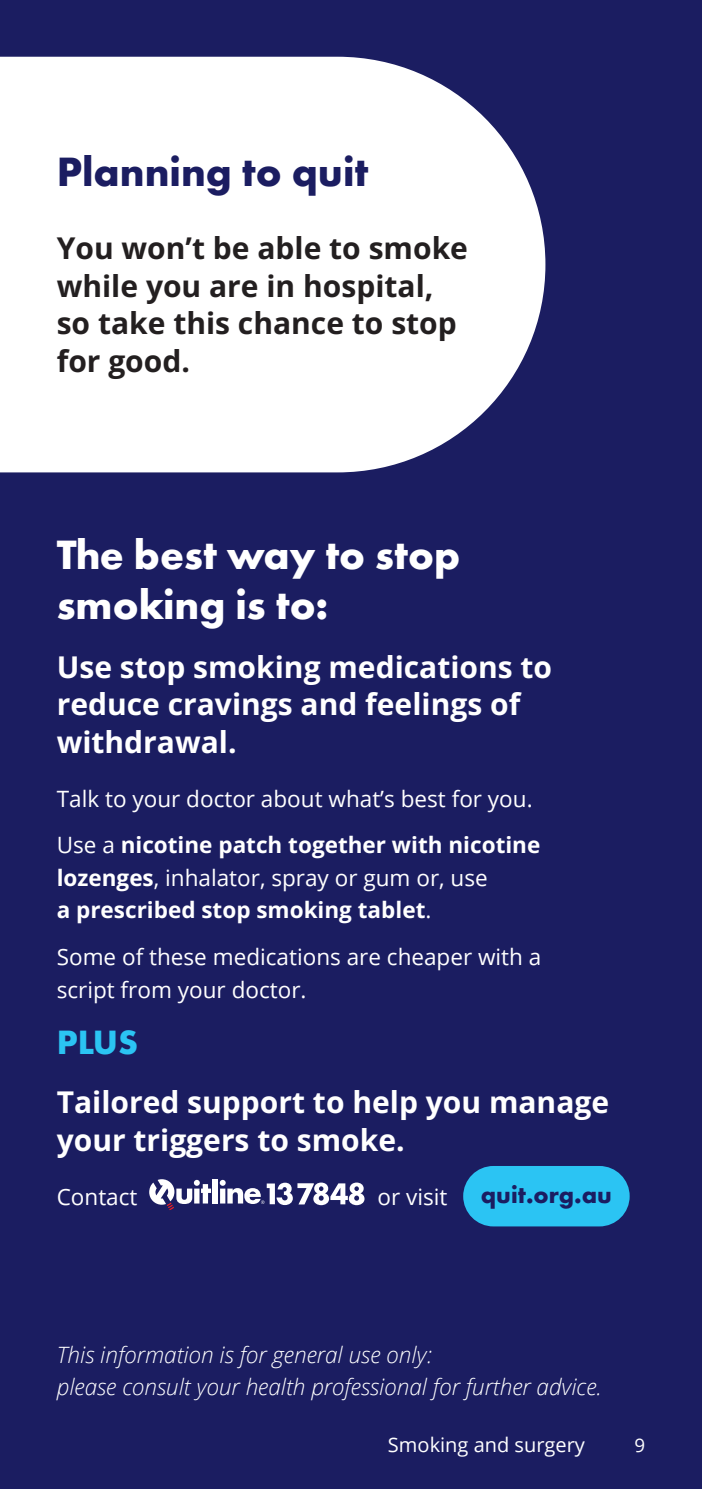
<style>
.page{position:relative;width:702px;height:1489px;background:#fff}
.page>*{position:absolute;margin:0;border:0;box-sizing:border-box;transform-origin:0 0}
.t1{font:700 42.5px/50px "Futura PT";color:#fff}
.t2{font:700 42.5px "Futura PT";color:#1b1d61}
.Pull_out_quote{font:700 35px "Futura PT";color:#2bc4f3}
.t3{font:700 30px/37.5px "Open Sans";color:#fff}
.t4{font:700 30px/37.5px "Open Sans";color:#231f20}
.Capsule_Light_Blue{font:700 25px "Futura PT";color:#1b1d61}
.Body{font:22.5px/32.5px "Open Sans";color:#fff}
.Body-2{font:700 22.5px/32.5px "Open Sans";color:#fff}
.Body-3{font:italic 300 22.5px/32.5px "Open Sans";color:#fff}
.t5{font:20px "Open Sans";color:#fff}
.Body-4{font:18.75px "Open Sans";color:#fff}
.s1{font-weight:400}
</style>
<div class="page">
<div style="left:0;top:0;width:702px;height:1488px;background:#1b1d61"></div>
<svg style="left:0;top:57px;width:545px;height:415px;background:#ececf2"></svg>
<div style="left:213px;top:1179px;width:5px;height:24px;background:#fff"></div>
<svg style="left:220px;top:1179px;width:144px;height:26px"></svg>
<svg style="left:149px;top:1179px;width:62px;height:31px"></svg>
<div style="left:463px;top:1165px;width:166px;height:61px;background:#2bc4f3;border-radius:30px"></div>
<h1 class="t2" style="left:57px;top:145px;width:313px">Planning to quit</h1>
<h2 class="t4" style="left:57px;top:229px;width:413px">You won’t be able to smoke while you are in hospital, so take this chance to stop for good.</h2>
<h1 class="t1" style="left:57px;top:529px;width:405px">The best way to stop smoking is to:</h1>
<h2 class="t3" style="left:57px;top:647px;width:497px">Use stop smoking medications to reduce cravings and feelings of withdrawal.</h2>
<p class="Body" style="left:57px;top:781px;width:477px">Talk to your doctor about what’s best for you.</p>
<p class="Body-2" style="left:57px;top:828px;width:485px"><span class="s1">Use a</span> nicotine patch together with nicotine lozenges<span class="s1">, inhalator, spray or gum or, use<br></span>a prescribed stop smoking tablet<span class="s1">.</span></p>
<p class="Body" style="left:57px;top:940px;width:486px">Some of these medications are cheaper with a script from your doctor.</p>
<p class="Pull_out_quote" style="left:57px;top:1020px;width:83px">PLUS</p>
<h2 class="t3" style="left:57px;top:1082px;width:554px">Tailored support to help you manage your triggers to smoke.</h2>
<p class="Body" style="left:57px;top:1179px;width:82px">Contact</p>
<p class="Body" style="left:377px;top:1179px;width:71px">or visit</p>
<p class="Capsule_Light_Blue" style="left:481px;top:1178px;width:132px">quit.org.au</p>
<p class="Body-3" style="left:57px;top:1337px;width:546px">This information is for general use only:<br>please consult your health professional for further advice.</p>
<p class="t5" style="left:388px;top:1430px;width:198px">Smoking and surgery</p>
<p class="Body-4" style="left:634px;top:1432px;width:12px">9</p>
</div>
